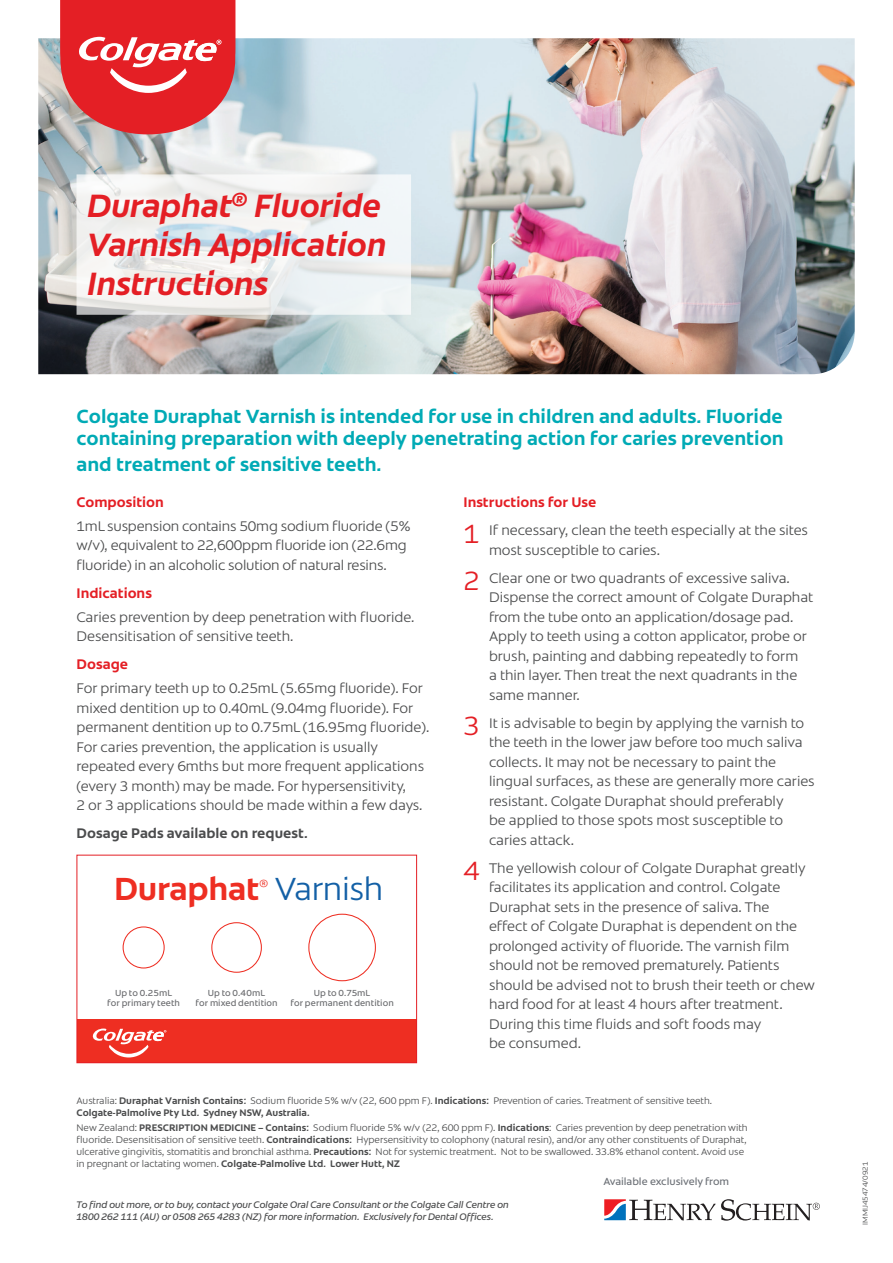
<style>
.page{position:relative;width:893px;height:1263px;background:#fff}
.page>*{position:absolute;margin:0;border:0;box-sizing:border-box;transform-origin:0 0}
.Main_heading{font:italic 700 33px/39px "Colgate Ready";letter-spacing:-.01em;color:#e41f25}
.t1{font:700 32.7px "Colgate Ready";letter-spacing:-.01em;color:#ee2e22}
.t2{font:300 32.7px "Colgate Ready";letter-spacing:-.01em;color:#1360a6}
.Sub_Head_2{font:700 19.5px/22.5px "Colgate Ready";color:#00aab5}
.Bodycopy{font:300 14.25px/19.5px "Colgate Ready";color:#4b4c4d}
.Sub_Head_3{font:700 14.25px "Colgate Ready";color:#e41f25}
.Bodycopy-2{font:700 14.25px "Colgate Ready";color:#4b4c4d}
.SKUs_Footnotes_small{font:10.5px "Colgate Ready";color:#6e7278}
.t3{font:300 10.5px "Colgate Ready";color:#ee2e22}
.Bodycopy_Bold{font:300 9.75px/12px "Colgate Ready";color:#4b4c4d}
.t4{font:italic 9.75px/12px "Colgate Ready";letter-spacing:-.01em;color:#4b4c4d}
.t5{font:9px/10.2px "Colgate Ready";letter-spacing:.01em;color:#6c6d70;text-align:center}
.Footnotes{font:300 7.5px "Colgate Ready";color:#4b4c4d}
.s1{font-size:27px;color:#e41f25}
.s2{font-weight:700}
</style>
<div class="page">
<img style="left:38px;top:38px;width:817px;height:336px">
<div style="left:123px;top:926px;width:42px;height:42px;border:1px solid #ee2e22;border-radius:50%"></div>
<div style="left:211px;top:922px;width:51px;height:51px;border:1px solid #ee2e22;border-radius:50%"></div>
<div style="left:308px;top:914px;width:68px;height:67px;border:1px solid #ee2e22;border-radius:50%"></div>
<div style="left:77px;top:1019px;width:340px;height:44px;background:#ee2e22"></div>
<svg style="left:92px;top:1028px;width:74px;height:29px"></svg>
<div style="left:77px;top:855px;width:340px;height:208px;border:1px solid #e41f25"></div>
<svg style="left:60px;top:0;width:175px;height:137px;background:#e2494e"></svg>
<svg style="left:77px;top:174px;width:334px;height:141px;fill:#f0f2f2"></svg>
<svg style="left:604px;top:1199px;width:216px;height:21px"></svg>
<p class="Main_heading" style="left:88px;top:184px;width:301px">Duraphat<sup>®</sup> Fluoride<br>Varnish Application<br>Instructions</p>
<p class="Sub_Head_2" style="left:77px;top:403px;width:709px">Colgate Duraphat Varnish is intended for use in children and adults. Fluoride containing preparation with deeply penetrating action for caries prevention</p>
<p class="Sub_Head_2" style="left:77px;top:451px;width:306px">and treatment of sensitive teeth.</p>
<p class="Sub_Head_3" style="left:77px;top:491px;width:89px">Composition</p>
<p class="Bodycopy" style="left:77px;top:515px;width:336px">1mL suspension contains 50mg sodium fluoride (5% w/v), equivalent to 22,600ppm fluoride ion (22.6mg fluoride) in an alcoholic solution of natural resins.</p>
<p class="Sub_Head_3" style="left:77px;top:582px;width:77px">Indications</p>
<p class="Bodycopy" style="left:77px;top:606px;width:339px">Caries prevention by deep penetration with fluoride.<br>Desensitisation of sensitive teeth.</p>
<p class="Sub_Head_3" style="left:77px;top:653px;width:53px">Dosage</p>
<p class="Bodycopy" style="left:77px;top:677px;width:354px">For primary teeth up to 0.25mL (5.65mg fluoride). For mixed dentition up to 0.40mL (9.04mg fluoride). For permanent dentition up to 0.75mL (16.95mg fluoride).<br>For caries prevention, the application is usually repeated every 6mths but more frequent applications (every 3 month) may be made. For hypersensitivity,<br>2 or 3 applications should be made within a few days.</p>
<p class="Bodycopy-2" style="left:77px;top:822px;width:233px">Dosage Pads available on request.</p>
<p class="t1" style="left:114px;top:863px;width:147px">Duraphat</p>
<p class="t3" style="left:259px;top:875px;width:11px">®</p>
<p class="t2" style="left:275px;top:864px;width:110px">Varnish</p>
<p class="Sub_Head_3" style="left:463px;top:491px;width:134px">Instructions for Use</p>
<p class="Bodycopy" style="left:489px;top:520px;width:320px;text-indent:-26px"><span class="s1">1</span> If necessary, clean the teeth especially at the sites most susceptible to caries.</p>
<p class="Bodycopy" style="left:489px;top:567px;width:326px;text-indent:-26px"><span class="s1">2</span> Clear one or two quadrants of excessive saliva.<br>Dispense the correct amount of Colgate Duraphat from the tube onto an application/dosage pad.<br>Apply to teeth using a cotton applicator, probe or brush, painting and dabbing repeatedly to form<br>a thin layer. Then treat the next quadrants in the same manner.</p>
<p class="Bodycopy" style="left:489px;top:712px;width:327px;text-indent:-26px"><span class="s1">3</span> It is advisable to begin by applying the varnish to the teeth in the lower jaw before too much saliva collects. It may not be necessary to paint the lingual surfaces, as these are generally more caries resistant. Colgate Duraphat should preferably<br>be applied to those spots most susceptible to caries attack.</p>
<p class="Bodycopy" style="left:489px;top:857px;width:327px;text-indent:-26px"><span class="s1">4</span> The yellowish colour of Colgate Duraphat greatly facilitates its application and control. Colgate Duraphat sets in the presence of saliva. The<br>effect of Colgate Duraphat is dependent on the prolonged activity of fluoride. The varnish film should not be removed prematurely. Patients should be advised not to brush their teeth or chew hard food for at least 4 hours after treatment.<br>During this time fluids and soft foods may<br>be consumed.</p>
<p class="t5" style="left:107px;top:987px;width:74px">Up to 0.25mL<br>for primary teeth</p>
<p class="t5" style="left:196px;top:987px;width:84px">Up to 0.40mL<br>for mixed dentition</p>
<p class="t5" style="left:290px;top:987px;width:105px">Up to 0.75mL<br>for permanent dentition</p>
<p class="Bodycopy_Bold" style="left:77px;top:1094px;width:637px">Australia: <span class="s2">Duraphat Varnish Contains:</span> Sodium fluoride 5% w/v (22, 600 ppm F). <span class="s2">Indications:</span> Prevention of caries. Treatment of sensitive teeth.<br><span class="s2">Colgate-Palmolive Pty Ltd. Sydney NSW, Australia.</span></p>
<p class="Bodycopy_Bold" style="left:77px;top:1120px;width:673px">New Zealand: <span class="s2">PRESCRIPTION MEDICINE – Contains:</span> Sodium fluoride 5% w/v (22, 600 ppm F). <span class="s2">Indications</span>: Caries prevention by deep penetration with fluoride. Desensitisation of sensitive teeth. <span class="s2">Contraindications:</span> Hypersensitivity to colophony (natural resin), and/or any other constituents of Duraphat, ulcerative gingivitis, stomatitis and bronchial asthma. <span class="s2">Precautions:</span> Not for systemic treatment. Not to be swallowed. 33.8% ethanol content. Avoid use in pregnant or lactating women. <span class="s2">Colgate-Palmolive Ltd. Lower Hutt, NZ</span></p>
<p class="t4" style="left:77px;top:1198px;width:434px">To find out more, or to buy, contact your Colgate Oral Care Consultant or the Colgate Call Centre on<br>1800 262 111 (AU) or 0508 265 4283 (NZ) for more information. Exclusively for Dental Offices.</p>
<p class="SKUs_Footnotes_small" style="left:603px;top:1173px;width:127px">Available exclusively from</p>
<p class="Footnotes" style="left:859px;top:1225px;width:64px;rotate:-90deg">IMMIJ45474/0921</p>
</div>
